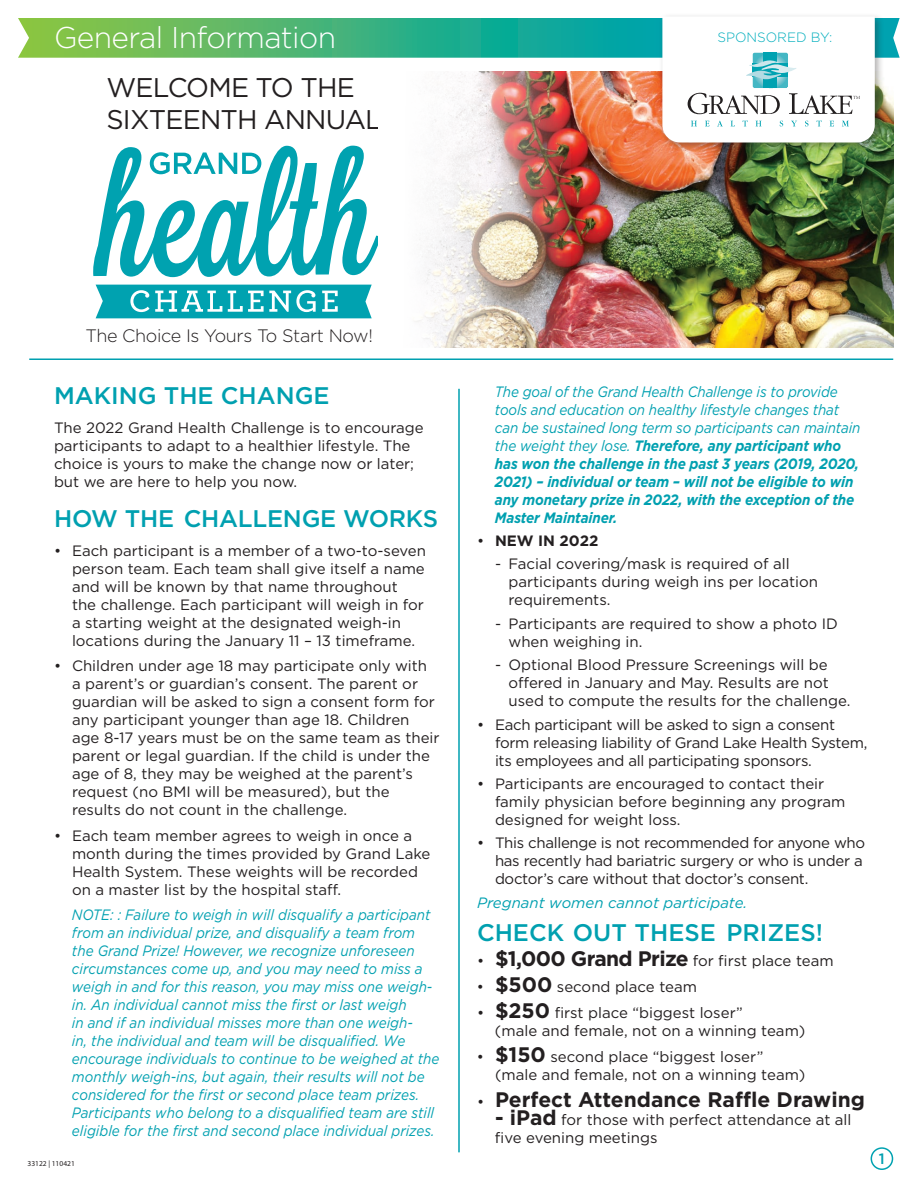
<style>
.page{position:relative;width:918px;height:1188px;background:#fff}
.page>*{position:absolute;margin:0;border:0;box-sizing:border-box;transform-origin:0 0}
.t1{font:300 30px "Gotham";letter-spacing:-.02em;color:#fff}
.t2{font:27px/32.4px "Gotham";letter-spacing:-.03em;color:#231f20}
.t3{font:500 24px "Gotham";color:#00a0b0}
.t4{font:700 21px "Gotham";color:#231f20}
.t5{font:300 18px "Gotham";letter-spacing:-.02em;color:#231f20}
.t6{font:15px/18px "Gotham";color:#231f20}
.t7{font:italic 15px/18px "Gotham";color:#00a0b0;scale:.9 1}
.t8{font:italic 700 15px/18px "Gotham";letter-spacing:-.01em;color:#00a0b0;scale:.9 1}
.t9{font:15px/18px "Gotham";letter-spacing:-.02em;color:#231f20}
.t10{font:italic 15px "Gotham";color:#00a0b0}
.t11{font:700 15px "Gotham";color:#231f20}
.t12{font:500 15px "Gotham";color:#00a0b0}
.t13{font:300 13.5px "Gotham";color:#00aebd}
.t14{font:7.5px "Myriad Pro";color:#231f20}
.s1{font-weight:400}
.s2{font-weight:700;font-size:21px}
.s3{font-weight:400;font-size:15px}
</style>
<div class="page">
<img style="left:570px;top:277px;width:323px;height:71px">
<hr style="left:458px;top:389px;width:2px;height:763px;background:#00a0b0">
<div style="left:658px;top:13px;width:227px;height:139px;background:#f7f7f7"></div>
<svg style="left:96px;top:285px;width:276px;height:33px;background:#2fb3be"></svg>
<img style="left:18px;top:17px;width:882px;height:260px">
<hr style="left:29px;top:358px;width:864px;height:2px;background:#00a0b0">
<div style="left:871px;top:1147px;width:22px;height:23px;border:2px solid #00a2b1;border-radius:50%"></div>
<img style="left:378px;top:71px;width:192px;height:277px">
<h1 class="t1" style="left:54px;top:18px;width:284px">General Information</h1>
<p class="t13" style="left:717px;top:28px;width:117px">SPONSORED BY:</p>
<h2 class="t2" style="left:106px;top:70px;width:277px">WELCOME TO THE<br>SIXTEENTH ANNUAL</h2>
<p class="t5" style="left:86px;top:324px;width:289px">The Choice Is Yours To Start Now!</p>
<h3 class="t3" style="left:54px;top:380px;width:277px">MAKING THE CHANGE</h3>
<p class="t6" style="left:54px;top:418px;width:371px">The 2022 Grand Health Challenge is to encourage participants to adapt to a healthier lifestyle. The choice is yours to make the change now or later; but we are here to help you now.</p>
<h3 class="t3" style="left:54px;top:503px;width:386px">HOW THE CHALLENGE WORKS</h3>
<p class="t6" style="left:72px;top:541px;width:356px;text-indent:-18px">• Each participant is a member of a two-to-seven person team. Each team shall give itself a name and will be known by that name throughout<br>the challenge. Each participant will weigh in for a starting weight at the designated weigh-in locations during the January 11 – 13 timeframe.</p>
<p class="t6" style="left:72px;top:656px;width:369px;text-indent:-18px">• Children under age 18 may participate only with a parent’s or guardian’s consent. The parent or guardian will be asked to sign a consent form for any participant younger than age 18. Children age 8-17 years must be on the same team as their parent or legal guardian. If the child is under the age of 8, they may be weighed at the parent’s request (no BMI will be measured), but the results do not count in the challenge.</p>
<p class="t6" style="left:72px;top:826px;width:360px;text-indent:-18px">• Each team member agrees to weigh in once a month during the times provided by Grand Lake Health System. These weights will be recorded on a master list by the hospital staff.</p>
<p class="t7" style="left:72px;top:905px;width:410px">NOTE: : Failure to weigh in will disqualify a participant from an individual prize, and disqualify a team from the Grand Prize! However, we recognize unforeseen circumstances come up, and you may need to miss a weigh in and for this reason, you may miss one weigh&shy;in. An individual cannot miss the first or last weigh<br>in and if an individual misses more than one weigh-<br>in, the individual and team will be disqualified. We encourage individuals to continue to be weighed at the monthly weigh-ins, but again, their results will not be considered for the first or second place team prizes.<br>Participants who belong to a disqualified team are still eligible for the first and second place individual prizes.</p>
<p class="t14" style="left:28px;top:1159px;width:49px">33122 | 110421</p>
<p class="t8" style="left:495px;top:382px;width:408px"><span class="s1">The goal of the Grand Health Challenge is to provide tools and education on healthy lifestyle changes that can be sustained long term so participants can maintain the weight they lose.</span> Therefore, any participant who has won the challenge in the past 3 years (2019, 2020, 2021) – individual or team – will not be eligible to win any monetary prize in 2022, with the exception of the Master Maintainer.</p>
<p class="t11" style="left:477px;top:531px;width:123px"><span class="s1">•</span> NEW IN 2022</p>
<p class="t6" style="left:508px;top:555px;width:311px;text-indent:-14px">- Facial covering/mask is required of all participants during weigh ins per location requirements.</p>
<p class="t6" style="left:508px;top:614px;width:331px;text-indent:-14px">- Participants are required to show a photo ID when weighing in.</p>
<p class="t6" style="left:508px;top:656px;width:343px;text-indent:-14px">- Optional Blood Pressure Screenings will be offered in January and May. Results are not used to compute the results for the challenge.</p>
<p class="t9" style="left:495px;top:715px;width:374px;text-indent:-18px">• Each participant will be asked to sign a consent form releasing liability of Grand Lake Health System, its employees and all participating sponsors.</p>
<p class="t6" style="left:495px;top:774px;width:352px;text-indent:-18px">• Participants are encouraged to contact their family physician before beginning any program designed for weight loss.</p>
<p class="t9" style="left:495px;top:834px;width:372px;text-indent:-18px">• This challenge is not recommended for anyone who has recently had bariatric surgery or who is under a doctor’s care without that doctor’s consent.</p>
<p class="t10" style="left:477px;top:893px;width:272px">Pregnant women cannot participate.</p>
<h3 class="t3" style="left:477px;top:917px;width:348px">CHECK OUT THESE PRIZES!</h3>
<p class="t6" style="left:477px;top:951px;width:358px">• <span class="s2">$1,000 Grand Prize</span> for first place team</p>
<p class="t6" style="left:477px;top:977px;width:222px">• <span class="s2">$500</span> second place team</p>
<p class="t6" style="left:495px;top:1003px;width:312px;text-indent:-18px">• <span class="s2">$250</span> first place “biggest loser”<br>(male and female, not on a winning team)</p>
<p class="t6" style="left:495px;top:1048px;width:312px;text-indent:-18px">• <span class="s2">$150</span> second place “biggest loser” (male and female, not on a winning team)</p>
<h3 class="t4" style="left:477px;top:1085px;width:389px"><span class="s3">•</span> Perfect Attendance Raffle Drawing</h3>
<p class="t6" style="left:495px;top:1110px;width:358px"><span class="s2">- iPad</span> for those with perfect attendance at all five evening meetings</p>
<p class="t12" style="left:879px;top:1149px;width:7px">1</p>
</div>
